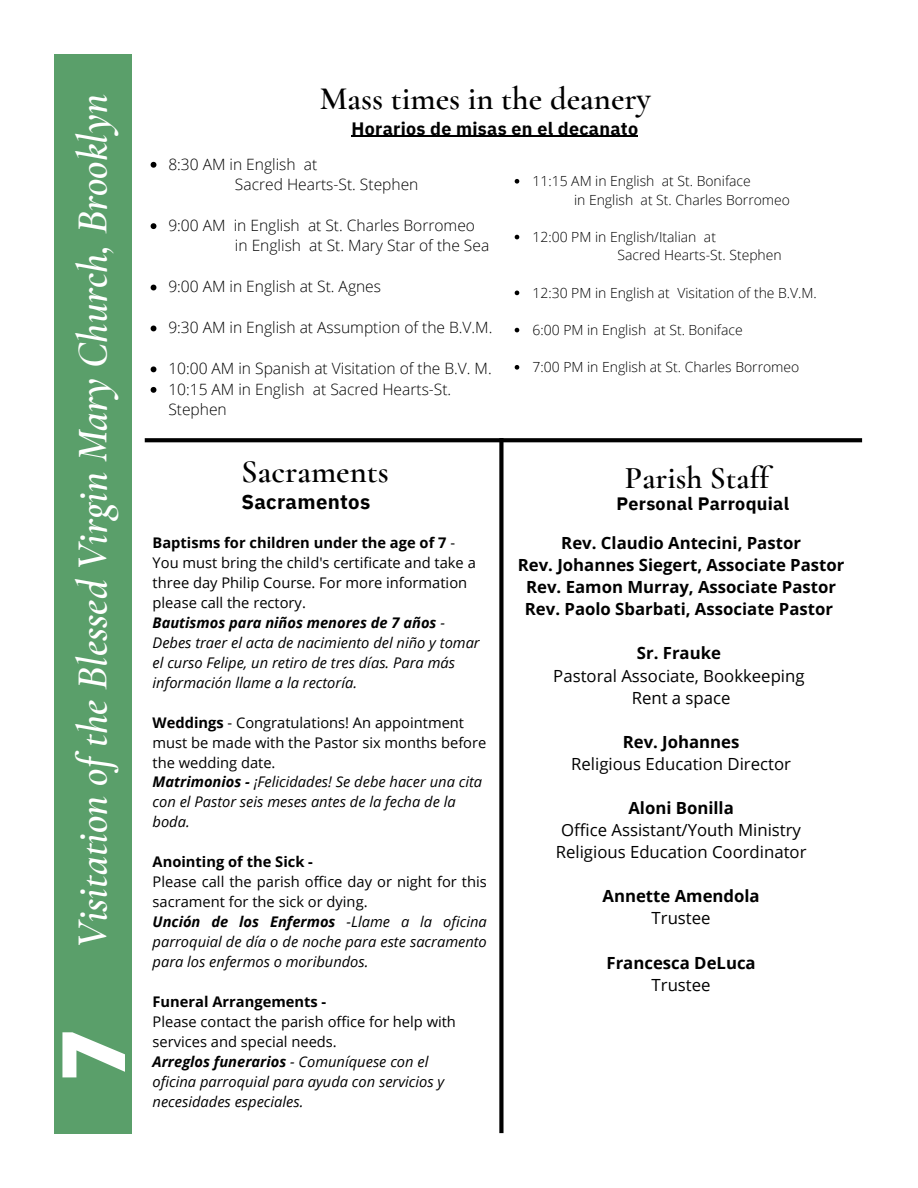
<style>
.page{position:relative;width:918px;height:1188px;background:#fff}
.page>*{position:absolute;margin:0;border:0;box-sizing:border-box;transform-origin:0 0}
.t1{font:800 87.6px "Open Sans";color:#fff}
.t2{font:italic 600 42.75px "Cormorant Garamond";color:#fff}
.t3{font:600 32.7px "Cormorant Garamond";color:#000}
.t4{font:600 31.65px "Cormorant Garamond";color:#000}
.t5{font:700 20.4px "IBM Plex Sans";letter-spacing:.015em;color:#000}
.t6{font:700 17.85px "IBM Plex Sans";letter-spacing:.015em;color:#000}
.t7{font:700 16.8px/22px "Open Sans";color:#000;text-align:center}
.t8{font:16.8px/22px "Open Sans";color:#000;text-align:center}
.t9{font:300 15.6px/20.4px "Open Sans";color:#000}
.t10{font:italic 14.7px/20px "Open Sans";color:#000}
.t11{font:14.7px/20px "Open Sans";color:#000}
.t12{font:300 13.95px "Open Sans";color:#000}
.s1{font-weight:700;font-style:normal}
.s2{font-style:normal}
.s3{font-weight:700}
.s4{font-weight:700;font-style:italic}
.s5{font-style:italic}
.s6{font-weight:400}
</style>
<div class="page">
<svg style="left:145px;top:438px;width:717px;height:4px;background:#0a0a0a"></svg>
<div style="left:499px;top:438px;width:5px;height:695px;background:#000"></div>
<div style="left:55px;top:54px;width:76px;height:1080px;background:#5a9f6a"></div>
<svg style="left:151px;top:162px;width:5px;height:6px"></svg>
<svg style="left:151px;top:223px;width:5px;height:6px"></svg>
<svg style="left:151px;top:285px;width:5px;height:5px"></svg>
<svg style="left:151px;top:326px;width:5px;height:5px"></svg>
<svg style="left:151px;top:366px;width:5px;height:6px"></svg>
<svg style="left:151px;top:387px;width:5px;height:6px"></svg>
<svg style="left:515px;top:179px;width:4px;height:5px"></svg>
<svg style="left:515px;top:235px;width:4px;height:4px"></svg>
<svg style="left:515px;top:291px;width:4px;height:4px"></svg>
<svg style="left:515px;top:328px;width:4px;height:4px"></svg>
<svg style="left:515px;top:365px;width:4px;height:5px"></svg>
<hr style="left:352px;top:136px;width:286px;height:1px;background:#000">
<p class="t2" style="left:67px;top:948px;width:856px;rotate:-90deg">Visitation of the Blessed Virgin Mary Church, Brooklyn</p>
<h1 class="t1" style="left:31px;top:1081px;width:53px;rotate:-90deg">7</h1>
<p class="t3" style="left:320px;top:79px;width:333px">Mass times in the deanery</p>
<h6 class="t6" style="left:352px;top:116px;width:288px">Horarios de misas en el decanato</h6>
<p class="t9" style="left:168px;top:153px;width:151px">8:30 AM in English at</p>
<p class="t9" style="left:235px;top:174px;width:185px">Sacred Hearts-St. Stephen</p>
<p class="t9" style="left:168px;top:215px;width:308px">9:00 AM in English at St. Charles Borromeo</p>
<h2 class="t9" style="left:235px;top:235px;width:256px">in English at St. Mary Star of the Sea</h2>
<h3 class="t9" style="left:168px;top:276px;width:214px">9:00 AM in English at St. Agnes</h3>
<h2 class="t9" style="left:168px;top:317px;width:326px">9:30 AM in English at Assumption of the B.V.M.</h2>
<h4 class="t9" style="left:168px;top:358px;width:325px">10:00 AM in Spanish at Visitation of the B.V. M.</h4>
<h4 class="t9" style="left:168px;top:378px;width:285px">10:15 AM in English at Sacred Hearts-St.<br>Stephen</h4>
<h5 class="t12" style="left:533px;top:171px;width:220px">11:15 AM in English at St. Boniface</h5>
<h5 class="t12" style="left:574px;top:190px;width:217px">in English at St. Charles Borromeo</h5>
<h5 class="t12" style="left:533px;top:227px;width:185px">12:00 PM in English/Italian at</h5>
<h5 class="t12" style="left:618px;top:245px;width:166px">Sacred Hearts-St. Stephen</h5>
<h5 class="t12" style="left:533px;top:283px;width:286px">12:30 PM in English at Visitation of the B.V.M.</h5>
<h6 class="t12" style="left:533px;top:320px;width:212px">6:00 PM in English at St. Boniface</h6>
<h6 class="t12" style="left:533px;top:357px;width:268px">7:00 PM in English at St. Charles Borromeo</h6>
<h6 class="t3" style="left:241px;top:451px;width:149px">Sacraments</h6>
<p class="t4" style="left:625px;top:459px;width:146px">Parish Staff</p>
<h6 class="t5" style="left:241px;top:488px;width:131px">Sacramentos</h6>
<p class="t6" style="left:616px;top:492px;width:174px">Personal Parroquial</p>
<h2 class="t10" style="left:153px;top:532px;width:329px"><span class="s1">Baptisms for children under the age of 7</span> <span class="s2">- You must bring the child's certificate and take a three day Philip Course. For more information please call the rectory.<br></span><span class="s3">Bautismos para niños menores de 7 años</span> - Debes traer el acta de nacimiento del niño y tomar el curso Felipe, un retiro de tres días. Para más información llame a la rectoría.</h2>
<h4 class="t11" style="left:153px;top:712px;width:335px"><span class="s3">Weddings</span> - Congratulations! An appointment must be made with the Pastor six months before the wedding date.<br><span class="s4">Matrimonios -</span> <span class="s5">¡Felicidades! Se debe hacer una cita con el Pastor seis meses antes de la fecha de la boda.</span></h4>
<p class="t10" style="left:153px;top:852px;width:336px"><span class="s1">Anointing of the Sick -<br></span><span class="s2">Please call the parish office day or night for this sacrament for the sick or dying.<br></span><span class="s3">Unción de los Enfermos</span> -Llame a la oficina parroquial de día o de noche para este sacramento para los enfermos o moribundos.</p>
<p class="t10" style="left:153px;top:991px;width:305px"><span class="s1">Funeral Arrangements -<br></span><span class="s2">Please contact the parish office for help with services and special needs.<br></span><span class="s3">Arreglos funerarios</span> - Comuníquese con el oficina parroquial para ayuda con servicios y necesidades especiales.</p>
<p class="t7" style="left:518px;top:532px;width:328px">Rev. Claudio Antecini, Pastor<br>Rev. Johannes Siegert, Associate Pastor Rev. Eamon Murray, Associate Pastor Rev. Paolo Sbarbati, Associate Pastor</p>
<p class="t8" style="left:553px;top:642px;width:253px"><span class="s3">Sr. Frauke<br></span>Pastoral Associate, Bookkeeping<br>Rent a space</p>
<p class="t8" style="left:571px;top:730px;width:221px"><span class="s3">Rev. Johannes<br></span>Religious Education Director</p>
<p class="t8" style="left:556px;top:797px;width:252px"><span class="s3">Aloni Bonilla<br></span>Office Assistant/Youth Ministry<br>Religious Education Coordinator</p>
<p class="t7" style="left:603px;top:885px;width:159px">Annette Amendola<br><span class="s6">Trustee</span></p>
<p class="t7" style="left:607px;top:951px;width:151px">Francesca DeLuca<br><span class="s6">Trustee</span></p>
</div>
